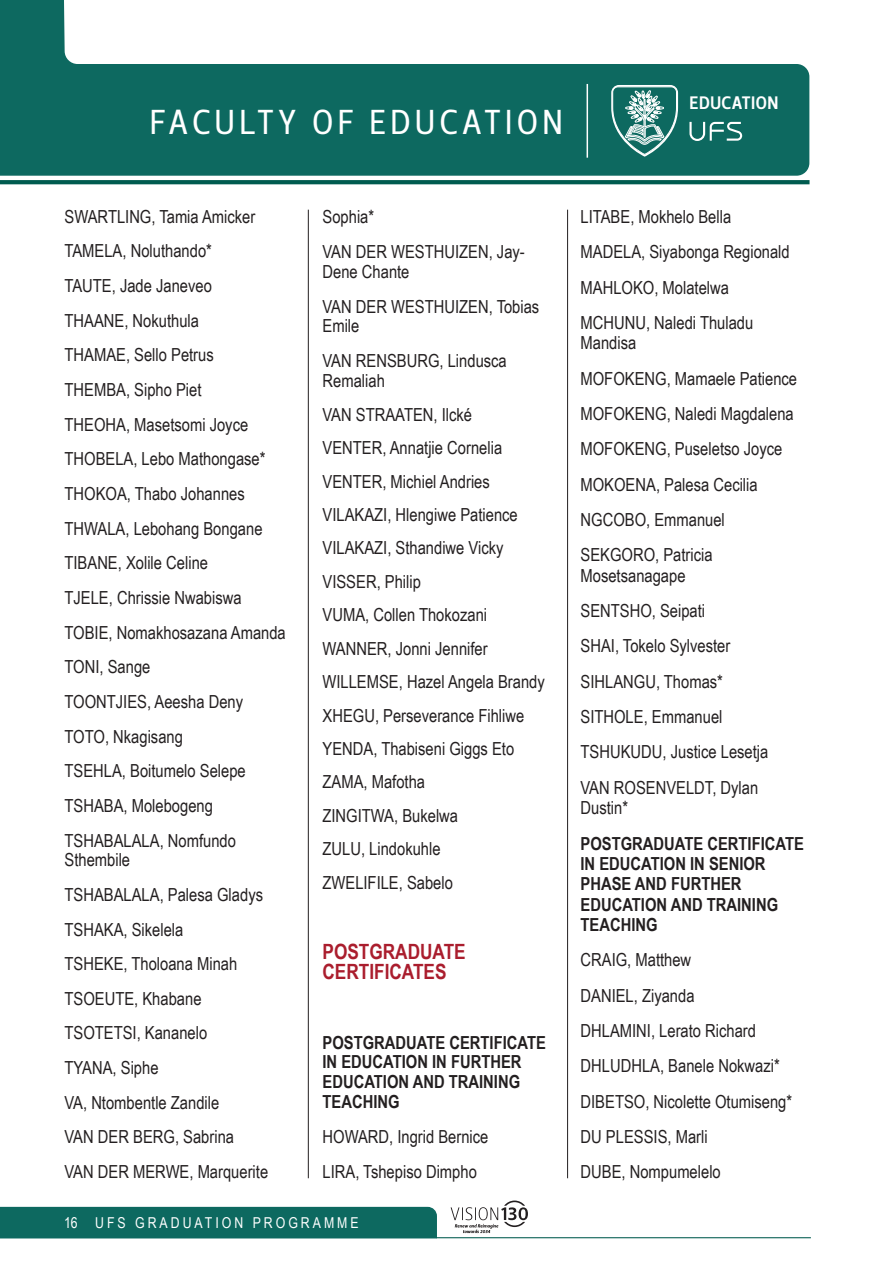
<style>
.page{position:relative;width:894px;height:1264px;background:#fff}
.page>*{position:absolute;margin:0;border:0;box-sizing:border-box;transform-origin:0 0}
.t1{font:34.5px "Leitura Sans Grot 2";letter-spacing:.115em;color:#fff}
.paragraph{font:700 21px/20px "Arial Narrow";color:#aa1d2d}
.paragraph-2{font:18px/20px "Arial Narrow";color:#231f20}
.paragraph-3{font:700 18px/20.2px "Arial Narrow";color:#231f20}
.t2{font:18px "Leitura Sans Grot 3";letter-spacing:.03em;color:#fff}
.t3{font:15px "Arial Narrow";letter-spacing:.2em;color:#fff}
</style>
<div class="page">
<svg style="left:451px;top:1200px;width:77px;height:32px"></svg>
<div style="left:0;top:1206px;width:438px;height:32px;background:#0d6960"></div>
<hr style="left:437px;top:1236px;width:374px;height:1px;background:#005b4f">
<hr style="left:567px;top:210px;width:1px;height:967px;background:#231f20">
<hr style="left:308px;top:210px;width:1px;height:967px;background:#231f20">
<svg style="left:0;top:0;width:809px;height:176px;fill:#0d6960"></svg>
<svg style="left:610px;top:78px;width:69px;height:107px;background:#478d86"></svg>
<svg style="left:689px;top:122px;width:53px;height:19px"></svg>
<hr style="left:586px;top:84px;width:2px;height:74px;background:#fff">
<svg style="left:0;top:180px;width:809px;height:4px;background:#055e52"></svg>
<p class="t1" style="left:149px;top:98px;width:415px">FACULTY OF EDUCATION</p>
<p class="t2" style="left:689px;top:91px;width:91px">EDUCATION</p>
<p class="paragraph-2" style="left:64px;top:206px;width:192px">SWARTLING, Tamia Amicker</p>
<p class="paragraph-2" style="left:64px;top:240px;width:149px">TAMELA, Noluthando*</p>
<p class="paragraph-2" style="left:64px;top:275px;width:149px">TAUTE, Jade Janeveo</p>
<p class="paragraph-2" style="left:64px;top:310px;width:136px">THAANE, Nokuthula</p>
<p class="paragraph-2" style="left:64px;top:344px;width:151px">THAMAE, Sello Petrus</p>
<p class="paragraph-2" style="left:64px;top:379px;width:138px">THEMBA, Sipho Piet</p>
<p class="paragraph-2" style="left:64px;top:413px;width:185px">THEOHA, Masetsomi Joyce</p>
<p class="paragraph-2" style="left:64px;top:448px;width:203px">THOBELA, Lebo Mathongase*</p>
<p class="paragraph-2" style="left:64px;top:483px;width:182px">THOKOA, Thabo Johannes</p>
<p class="paragraph-2" style="left:64px;top:517px;width:200px">THWALA, Lebohang Bongane</p>
<p class="paragraph-2" style="left:64px;top:552px;width:145px">TIBANE, Xolile Celine</p>
<p class="paragraph-2" style="left:64px;top:587px;width:179px">TJELE, Chrissie Nwabiswa</p>
<p class="paragraph-2" style="left:64px;top:621px;width:223px">TOBIE, Nomakhosazana Amanda</p>
<p class="paragraph-2" style="left:64px;top:656px;width:87px">TONI, Sange</p>
<p class="paragraph-2" style="left:64px;top:691px;width:180px">TOONTJIES, Aeesha Deny</p>
<p class="paragraph-2" style="left:64px;top:725px;width:120px">TOTO, Nkagisang</p>
<p class="paragraph-2" style="left:64px;top:760px;width:183px">TSEHLA, Boitumelo Selepe</p>
<p class="paragraph-2" style="left:64px;top:794px;width:150px">TSHABA, Molebogeng</p>
<p class="paragraph-2" style="left:64px;top:829px;width:173px">TSHABALALA, Nomfundo<br>Sthembile</p>
<p class="paragraph-2" style="left:64px;top:883px;width:200px">TSHABALALA, Palesa Gladys</p>
<p class="paragraph-2" style="left:64px;top:918px;width:120px">TSHAKA, Sikelela</p>
<p class="paragraph-2" style="left:64px;top:953px;width:174px">TSHEKE, Tholoana Minah</p>
<p class="paragraph-2" style="left:64px;top:987px;width:139px">TSOEUTE, Khabane</p>
<p class="paragraph-2" style="left:64px;top:1022px;width:144px">TSOTETSI, Kananelo</p>
<p class="paragraph-2" style="left:64px;top:1056px;width:96px">TYANA, Siphe</p>
<p class="paragraph-2" style="left:64px;top:1091px;width:156px">VA, Ntombentle Zandile</p>
<p class="paragraph-2" style="left:64px;top:1126px;width:171px">VAN DER BERG, Sabrina</p>
<p class="paragraph-2" style="left:64px;top:1160px;width:205px">VAN DER MERWE, Marquerite</p>
<p class="paragraph-2" style="left:322px;top:206px;width:53px">Sophia*</p>
<p class="paragraph-2" style="left:322px;top:241px;width:204px">VAN DER WESTHUIZEN, Jay-<br>Dene Chante</p>
<p class="paragraph-2" style="left:322px;top:295px;width:218px">VAN DER WESTHUIZEN, Tobias<br>Emile</p>
<p class="paragraph-2" style="left:322px;top:350px;width:186px">VAN RENSBURG, Lindusca<br>Remaliah</p>
<p class="paragraph-2" style="left:322px;top:403px;width:151px">VAN STRAATEN, Ilcké</p>
<p class="paragraph-2" style="left:322px;top:437px;width:181px">VENTER, Annatjie Cornelia</p>
<p class="paragraph-2" style="left:322px;top:470px;width:169px">VENTER, Michiel Andries</p>
<p class="paragraph-2" style="left:322px;top:504px;width:197px">VILAKAZI, Hlengiwe Patience</p>
<p class="paragraph-2" style="left:322px;top:537px;width:183px">VILAKAZI, Sthandiwe Vicky</p>
<p class="paragraph-2" style="left:322px;top:571px;width:100px">VISSER, Philip</p>
<p class="paragraph-2" style="left:322px;top:604px;width:166px">VUMA, Collen Thokozani</p>
<p class="paragraph-2" style="left:322px;top:637px;width:167px">WANNER, Jonni Jennifer</p>
<p class="paragraph-2" style="left:322px;top:671px;width:224px">WILLEMSE, Hazel Angela Brandy</p>
<p class="paragraph-2" style="left:322px;top:704px;width:203px">XHEGU, Perseverance Fihliwe</p>
<p class="paragraph-2" style="left:322px;top:738px;width:193px">YENDA, Thabiseni Giggs Eto</p>
<p class="paragraph-2" style="left:322px;top:771px;width:104px">ZAMA, Mafotha</p>
<p class="paragraph-2" style="left:322px;top:804px;width:137px">ZINGITWA, Bukelwa</p>
<p class="paragraph-2" style="left:322px;top:838px;width:120px">ZULU, Lindokuhle</p>
<p class="paragraph-2" style="left:322px;top:871px;width:132px">ZWELIFILE, Sabelo</p>
<p class="paragraph" style="left:322px;top:940px;width:145px">POSTGRADUATE<br>CERTIFICATES</p>
<p class="paragraph-3" style="left:322px;top:1031px;width:225px">POSTGRADUATE CERTIFICATE<br>IN EDUCATION IN FURTHER<br>EDUCATION AND TRAINING<br>TEACHING</p>
<p class="paragraph-2" style="left:322px;top:1126px;width:167px">HOWARD, Ingrid Bernice</p>
<p class="paragraph-2" style="left:322px;top:1160px;width:156px">LIRA, Tshepiso Dimpho</p>
<p class="t3" style="left:64px;top:1210px;width:15px">16</p>
<p class="t3" style="left:95px;top:1210px;width:265px">UFS GRADUATION PROGRAMME</p>
<p class="paragraph-2" style="left:580px;top:206px;width:152px">LITABE, Mokhelo Bella</p>
<p class="paragraph-2" style="left:580px;top:241px;width:211px">MADELA, Siyabonga Regionald</p>
<p class="paragraph-2" style="left:580px;top:276px;width:150px">MAHLOKO, Molatelwa</p>
<p class="paragraph-2" style="left:580px;top:312px;width:174px">MCHUNU, Naledi Thuladu<br>Mandisa</p>
<p class="paragraph-2" style="left:580px;top:367px;width:218px">MOFOKENG, Mamaele Patience</p>
<p class="paragraph-2" style="left:580px;top:403px;width:215px">MOFOKENG, Naledi Magdalena</p>
<p class="paragraph-2" style="left:580px;top:438px;width:203px">MOFOKENG, Puseletso Joyce</p>
<p class="paragraph-2" style="left:580px;top:473px;width:179px">MOKOENA, Palesa Cecilia</p>
<p class="paragraph-2" style="left:580px;top:509px;width:146px">NGCOBO, Emmanuel</p>
<p class="paragraph-2" style="left:580px;top:544px;width:134px">SEKGORO, Patricia<br>Mosetsanagape</p>
<p class="paragraph-2" style="left:580px;top:600px;width:126px">SENTSHO, Seipati</p>
<p class="paragraph-2" style="left:580px;top:635px;width:151px">SHAI, Tokelo Sylvester</p>
<p class="paragraph-2" style="left:580px;top:670px;width:144px">SIHLANGU, Thomas*</p>
<p class="paragraph-2" style="left:580px;top:706px;width:143px">SITHOLE, Emmanuel</p>
<p class="paragraph-2" style="left:580px;top:741px;width:189px">TSHUKUDU, Justice Lesetja</p>
<p class="paragraph-2" style="left:580px;top:776px;width:179px">VAN ROSENVELDT, Dylan<br>Dustin*</p>
<p class="paragraph-3" style="left:580px;top:832px;width:225px">POSTGRADUATE CERTIFICATE<br>IN EDUCATION IN SENIOR<br>PHASE AND FURTHER<br>EDUCATION AND TRAINING<br>TEACHING</p>
<p class="paragraph-2" style="left:580px;top:949px;width:112px">CRAIG, Matthew</p>
<p class="paragraph-2" style="left:580px;top:984px;width:116px">DANIEL, Ziyanda</p>
<p class="paragraph-2" style="left:580px;top:1019px;width:177px">DHLAMINI, Lerato Richard</p>
<p class="paragraph-2" style="left:580px;top:1055px;width:201px">DHLUDHLA, Banele Nokwazi*</p>
<p class="paragraph-2" style="left:580px;top:1090px;width:213px">DIBETSO, Nicolette Otumiseng*</p>
<p class="paragraph-2" style="left:580px;top:1125px;width:129px">DU PLESSIS, Marli</p>
<p class="paragraph-2" style="left:580px;top:1161px;width:142px">DUBE, Nompumelelo</p>
</div>
